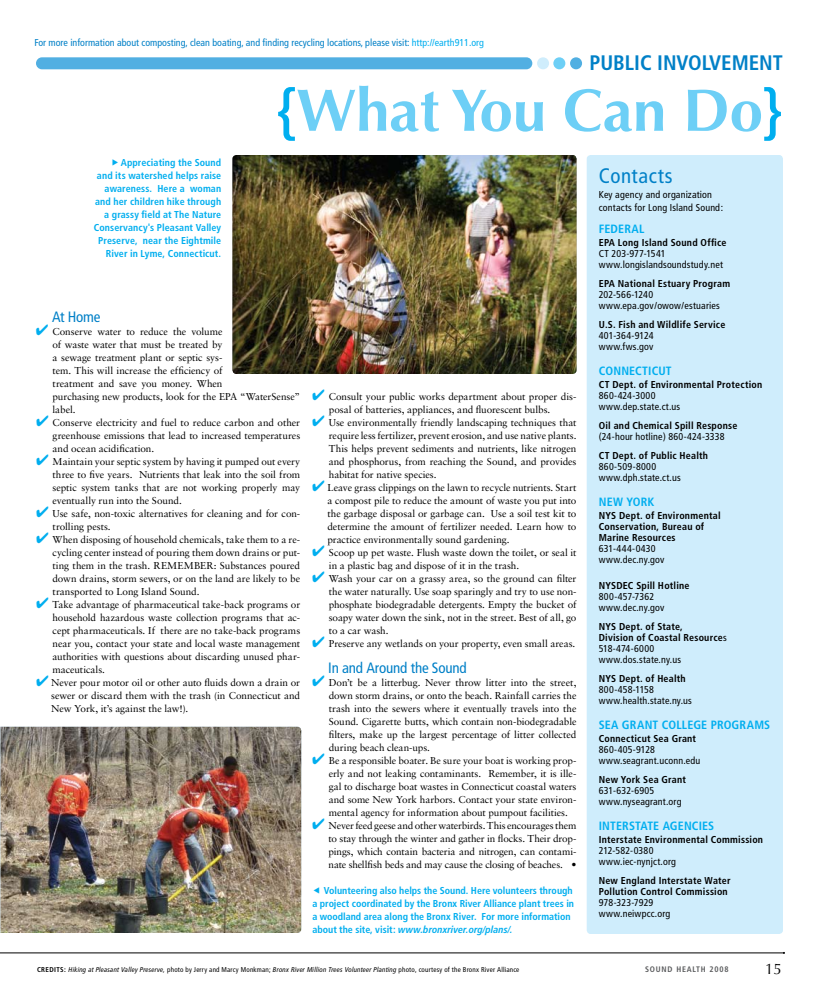
<style>
.page{position:relative;width:819px;height:1008px;background:#fff}
.page>*{position:absolute;margin:0;border:0;box-sizing:border-box;transform-origin:0 0}
.t1{font:700 60px "Optima";color:#6dcff6}
.t2{font:700 condensed 21px "Frutiger";color:#0080c7}
.t3{font:condensed 21px "Frutiger";letter-spacing:.025em;color:#0080c7}
.t4{font:condensed 15px "Frutiger";letter-spacing:-.015em;color:#0080c7}
.t5{font:15px "Optima";color:#000}
.t6{font:700 condensed 12px "Frutiger";letter-spacing:.01em;color:#00aeef}
.t7{font:10px/13px "Sabon";letter-spacing:-.005em;color:#000;text-align:justify}
.t8{font:condensed 10px/11px "Frutiger";letter-spacing:.015em;color:#000}
.t9{font:700 condensed 10px/11px "Frutiger";letter-spacing:.02em;color:#000}
.t10{font:700 condensed 10px/13px "Frutiger";letter-spacing:.005em;color:#00aeef;text-align:right}
.t11{font:condensed 10px "Frutiger";color:#0080c7}
.t12{font:700 condensed 8px "Frutiger";letter-spacing:.1em;color:#58595b}
.t13{font:italic condensed 7px "Frutiger LT Com";letter-spacing:.02em;color:#000}
.s1{color:#00aeef}
.s2{font-family:"Frutiger";font-stretch:condensed;color:#00aeef}
.s3{font-weight:700}
.s4{font-weight:400}
.s5{font-family:"Frutiger LT Com";font-style:italic}
.s6{font-family:"Frutiger";font-weight:700;font-style:normal}
.s7{font-family:"Frutiger";font-style:normal}
</style>
<div class="page">
<hr style="left:0;top:953px;width:784px;height:1px;background:#000">
<div style="left:587px;top:155px;width:196px;height:779px;background:#cfedfc;border-radius:4px"></div>
<img style="left:232px;top:155px;width:345px;height:219px">
<img style="left:0;top:727px;width:301px;height:206px">
<div style="left:537px;top:57px;width:12px;height:12px;background:#cfedfc;border-radius:50%"></div>
<div style="left:36px;top:57px;width:496px;height:12px;background:#51afe2;border-radius:6px"></div>
<div style="left:553px;top:57px;width:12px;height:12px;background:#6dcff6;border-radius:50%"></div>
<div style="left:570px;top:57px;width:12px;height:12px;background:#51afe2;border-radius:50%"></div>
<p class="t11" style="left:34px;top:36px;width:451px">For more information about composting, clean boating, and finding recycling locations, please visit: <span class="s1">http://earth911.org</span></p>
<p class="t2" style="left:589px;top:50px;width:195px">Public Involvement</p>
<p class="t1" style="left:276px;top:75px;width:508px"><span class="s2">{</span>What You Can Do<span class="s2">}</span></p>
<p class="t3" style="left:599px;top:163px;width:75px">Contacts</p>
<p class="t8" style="left:599px;top:188px;width:126px;line-height:13px">Key agency and organization contacts for Long Island Sound:</p>
<p class="t6" style="left:599px;top:221px;width:8px">FEDERAL</p>
<p class="t8" style="left:599px;top:237px;width:129px"><span class="s3">EPA Long Island Sound Office<br></span>CT 203-977-1541 www.longislandsoundstudy.net</p>
<p class="t8" style="left:599px;top:278px;width:133px"><span class="s3">EPA National Estuary Program<br></span>202-566-1240 www.epa.gov/owow/estuaries</p>
<p class="t9" style="left:599px;top:319px;width:128px">U.S. Fish and Wildlife Service<br><span class="s4">401-364-9124<br>www.fws.gov</span></p>
<p class="t6" style="left:599px;top:363px;width:15px">CONNE</p>
<p class="t6" style="left:635px;top:363px;width:31px">CTICUT</p>
<p class="t9" style="left:599px;top:379px;width:165px">CT Dept. of Environmental Protection<br><span class="s4">860-424-3000<br>www.dep.state.ct.us</span></p>
<p class="t8" style="left:599px;top:420px;width:140px"><span class="s3">Oil and Chemical Spill Response </span>(24-hour hotline) 860-424-3338</p>
<p class="t8" style="left:599px;top:450px;width:111px"><span class="s3">CT Dept. of Public Health<br></span>860-509-8000 www.dph.state.ct.us</p>
<p class="t6" style="left:599px;top:494px;width:57px">NEW YORK</p>
<p class="t9" style="left:599px;top:510px;width:123px">NYS Dept. of Environmental<br>Conservation, Bureau of<br>Marine Resources<br><span class="s4">631-444-0430 www.dec.ny.gov</span></p>
<p class="t8" style="left:599px;top:580px;width:92px"><span class="s3">NYSDEC Spill Hotline<br></span>800-457-7362 www.dec.ny.gov</p>
<p class="t9" style="left:599px;top:621px;width:129px">NYS Dept. of State,<br>Division of Coastal Resource<span class="s4">s<br>518-474-6000 www.dos.state.ny.us</span></p>
<p class="t8" style="left:599px;top:673px;width:95px"><span class="s3">NYS Dept. of Health<br></span>800-458-1158 www.health.state.ny.us</p>
<p class="t6" style="left:599px;top:717px;width:8px">SEA</p>
<p class="t6" style="left:622px;top:717px;width:9px">GRANT</p>
<p class="t6" style="left:662px;top:717px;width:14px">COLLEGE</p>
<p class="t6" style="left:711px;top:717px;width:15px">PROGRA</p>
<p class="t6" style="left:754px;top:717px;width:16px">MS</p>
<p class="t8" style="left:599px;top:733px;width:103px"><span class="s3">Connecticut Sea Grant<br></span>860-405-9128 www.seagrant.uconn.edu</p>
<p class="t8" style="left:599px;top:774px;width:89px"><span class="s3">New York Sea Grant<br></span>631-632-6905 www.nyseagrant.org</p>
<p class="t6" style="left:599px;top:818px;width:117px">Interstate Agencies</p>
<p class="t9" style="left:599px;top:834px;width:166px">Interstate Environmental Commission<br><span class="s4">212-582-0380<br>www.iec-nynjct.org</span></p>
<p class="t9" style="left:599px;top:875px;width:133px">New England Interstate Water<br>Pollution Control Commission<br><span class="s4">978-323-7929<br>www.neiwpcc.org</span></p>
<p class="t10" style="left:94px;top:156px;width:129px">Appreciating the Sound<br>and its watershed helps raise awareness. Here a woman and her children hike through a grassy field at The Nature<br>Conservancy's Pleasant Valley<br>Preserve, near the Eightmile<br>River in Lyme, Connecticut.</p>
<p class="t4" style="left:52px;top:308px;width:50px">At Home</p>
<p class="t7" style="left:53px;top:325px;width:249px;text-align:left;text-indent:-17px"><span class="s1">✔</span> Conserve water to reduce the volume<br>of waste water that must be treated by<br>a sewage treatment plant or septic sys-<br>tem. This will increase the efficiency of<br>treatment and save you money. When<br>purchasing new products, look for the EPA “WaterSense” label.</p>
<p class="t7" style="left:53px;top:416px;width:249px;text-indent:-17px"><span class="s1">✔</span> Conserve electricity and fuel to reduce carbon and other greenhouse emissions that lead to increased temperatures and ocean acidification.</p>
<p class="t7" style="left:53px;top:455px;width:249px;text-indent:-17px"><span class="s1">✔</span> Maintain your septic system by having it pumped out every three to five years. Nutrients that leak into the soil from septic system tanks that are not working properly may eventually run into the Sound.</p>
<p class="t7" style="left:53px;top:507px;width:249px;text-indent:-17px"><span class="s1">✔</span> Use safe, non-toxic alternatives for cleaning and for con&shy;trolling pests.</p>
<p class="t7" style="left:53px;top:533px;width:249px;text-indent:-17px"><span class="s1">✔</span> When disposing of household chemicals, take them to a re&shy;cycling center instead of pouring them down drains or put&shy;ting them in the trash. REMEMBER: Substances poured down drains, storm sewers, or on the land are likely to be transported to Long Island Sound.</p>
<p class="t7" style="left:53px;top:598px;width:249px;text-indent:-17px"><span class="s1">✔</span> Take advantage of pharmaceutical take-back programs or household hazardous waste collection programs that ac&shy;cept pharmaceuticals. If there are no take-back programs near you, contact your state and local waste management authorities with questions about discarding unused phar&shy;maceuticals.</p>
<p class="t7" style="left:51px;top:676px;width:250px;text-indent:-15px"><span class="s1">✔</span> Never pour motor oil or other auto fluids down a drain or sewer or discard them with the trash (in Connecticut and New York, it’s against the law!).</p>
<p class="t7" style="left:329px;top:390px;width:249px;text-indent:-17px"><span class="s1">✔</span> Consult your public works department about proper dis&shy;posal of batteries, appliances, and fluorescent bulbs.</p>
<p class="t7" style="left:329px;top:416px;width:249px;text-indent:-17px"><span class="s1">✔</span> Use environmentally friendly landscaping techniques that require less fertilizer, prevent erosion, and use native plants.<br>This helps prevent sediments and nutrients, like nitrogen and phosphorus, from reaching the Sound, and provides habitat for native species.</p>
<p class="t7" style="left:327px;top:481px;width:251px;text-indent:-15px"><span class="s1">✔</span> Leave grass clippings on the lawn to recycle nutrients. Start a compost pile to reduce the amount of waste you put into the garbage disposal or garbage can. Use a soil test kit to determine the amount of fertilizer needed. Learn how to practice environmentally sound gardening.</p>
<p class="t7" style="left:329px;top:546px;width:249px;text-indent:-17px"><span class="s1">✔</span> Scoop up pet waste. Flush waste down the toilet, or seal it in a plastic bag and dispose of it in the trash.</p>
<p class="t7" style="left:329px;top:572px;width:249px;text-indent:-17px"><span class="s1">✔</span> Wash your car on a grassy area, so the ground can filter the water naturally. Use soap sparingly and try to use non&shy;phosphate biodegradable detergents. Empty the bucket of soapy water down the sink, not in the street. Best of all, go to a car wash.</p>
<p class="t7" style="left:312px;top:637px;width:265px"><span class="s1">✔</span> Preserve any wetlands on your property, even small areas.</p>
<p class="t4" style="left:328px;top:659px;width:140px">In and Around the Sound</p>
<p class="t7" style="left:329px;top:676px;width:249px;text-indent:-17px"><span class="s1">✔</span> Don’t be a litterbug. Never throw litter into the street, down storm drains, or onto the beach. Rainfall carries the trash into the sewers where it eventually travels into the Sound. Cigarette butts, which contain non-biodegradable filters, make up the largest percentage of litter collected during beach clean-ups.</p>
<p class="t7" style="left:329px;top:754px;width:249px;text-indent:-17px"><span class="s1">✔</span> Be a responsible boater. Be sure your boat is working prop&shy;erly and not leaking contaminants. Remember, it is ille&shy;gal to discharge boat wastes in Connecticut coastal waters and some New York harbors. Contact your state environ&shy;mental agency for information about pumpout facilities.</p>
<p class="t7" style="left:329px;top:819px;width:250px;text-indent:-16px"><span class="s1">✔</span> Never feed geese and other waterbirds. This encourages them to stay through the winter and gather in flocks. Their drop&shy;pings, which contain bacteria and nitrogen, can contami&shy;nate shellfish beds and may cause the closing of beaches. •</p>
<p class="t10" style="left:312px;top:884px;width:263px;text-align:left;text-indent:11px">Volunteering also helps the Sound. Here volunteers through a project coordinated by the Bronx River Alliance plant trees in a woodland area along the Bronx River. For more information about the site, visit: <span class="s5">www.bronxriver.org/plans/.</span></p>
<p class="t13" style="left:37px;top:965px;width:484px"><span class="s6">Credits:</span> Hiking at Pleasant Valley Preserve, <span class="s7">photo by Jerry and Marcy Monkman;</span> Bronx River Million Trees Volunteer Planting <span class="s7">photo, courtesy of the Bronx River Alliance</span></p>
<p class="t12" style="left:645px;top:964px;width:85px">Sound health 2008</p>
<p class="t5" style="left:765px;top:960px;width:18px">15</p>
</div>
